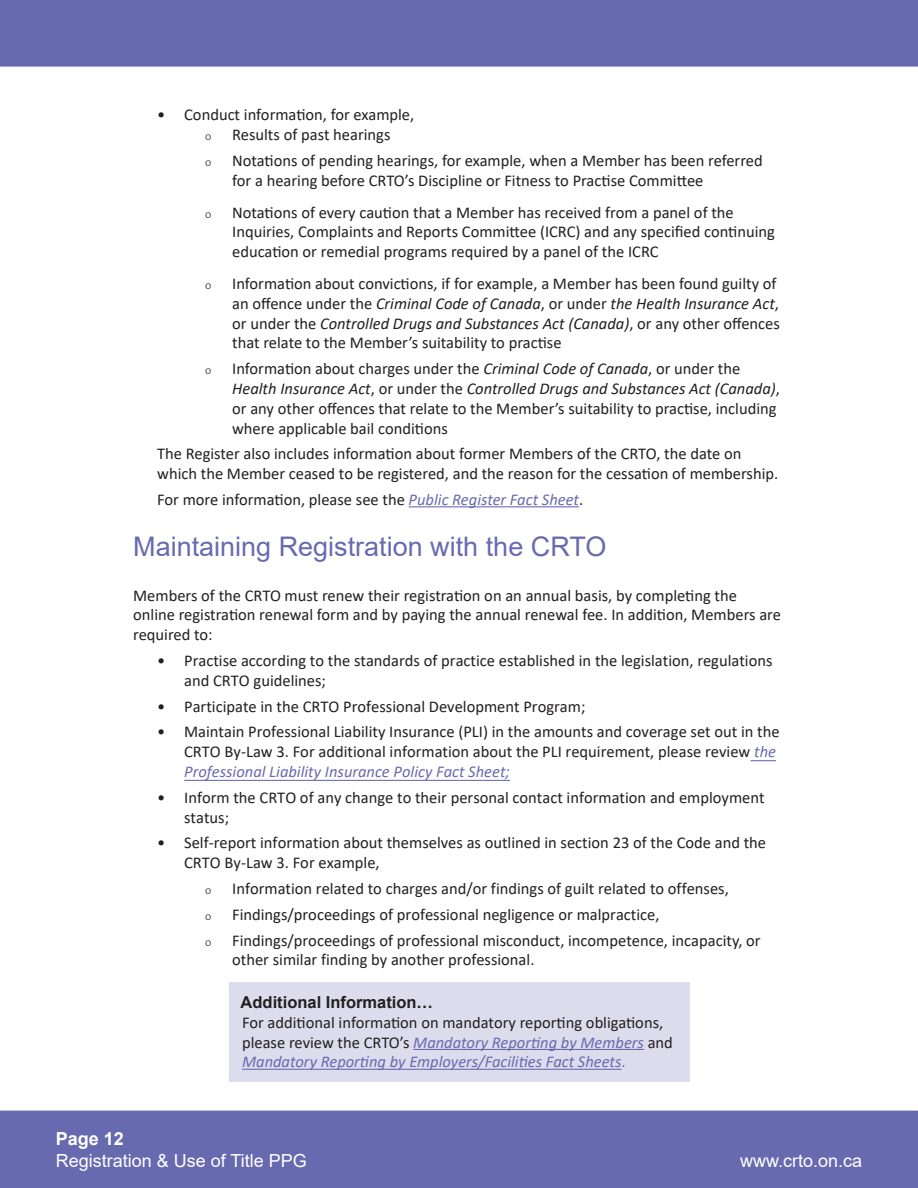
<style>
.page{position:relative;width:918px;height:1188px;background:#fff}
.page>*{position:absolute;margin:0;border:0;box-sizing:border-box;transform-origin:0 0}
.Paragraph_Style_4{font:27px "Arial";color:#686ab0}
.t1{font:18px "Arial";color:#fff}
.t2{font:700 18px "Arial";color:#fff}
.Paragraph_Style_3{font:16.5px/19.8px "Calibri";color:#231f20}
.Paragraph_Style_1{font:700 16.5px "Arial";color:#231f20}
.t3{font:300 12px "Calibri";color:#231f20}
.s1{font-style:italic}
.s2{font-style:italic;color:#686ab0}
.s3{color:#686ab0}
</style>
<div class="page">
<div style="left:1px;top:1px;width:916px;height:65px;background:#686ab0"></div>
<div style="left:0;top:0;width:918px;height:67px;border:2px solid #686ab0"></div>
<div style="left:1px;top:1111px;width:916px;height:76px;background:#686ab0"></div>
<div style="left:0;top:1111px;width:918px;height:77px;border:2px solid #686ab0"></div>
<hr style="left:409px;top:506px;width:170px;height:1px;background:#686ab0">
<div style="left:229px;top:983px;width:460px;height:99px;background:#dcdcec"></div>
<hr style="left:413px;top:1049px;width:231px;height:1px;background:#686ab0">
<hr style="left:242px;top:1069px;width:380px;height:1px;background:#686ab0">
<svg style="left:750px;top:760px;width:26px;height:1px"></svg>
<hr style="left:184px;top:780px;width:326px;height:1px;background:#686ab0">
<p class="Paragraph_Style_3" style="left:157px;top:105px;width:259px">• Conduct information, for example,</p>
<p class="t3" style="left:205px;top:129px;width:8px">o</p>
<p class="Paragraph_Style_3" style="left:232px;top:124px;width:160px">Results of past hearings</p>
<p class="t3" style="left:205px;top:155px;width:8px">o</p>
<p class="Paragraph_Style_3" style="left:232px;top:150px;width:532px">Notations of pending hearings, for example, when a Member has been referred for a hearing before CRTO’s Discipline or Fitness to Practise Committee</p>
<p class="t3" style="left:205px;top:206px;width:8px">o</p>
<p class="Paragraph_Style_3" style="left:232px;top:202px;width:544px">Notations of every caution that a Member has received from a panel of the<br>Inquiries, Complaints and Reports Committee (ICRC) and any specified continuing education or remedial programs required by a panel of the ICRC</p>
<p class="t3" style="left:205px;top:278px;width:8px">o</p>
<p class="Paragraph_Style_3" style="left:232px;top:273px;width:549px">Information about convictions, if for example, a Member has been found guilty of an offence under the <span class="s1">Criminal Code of Canada</span>, or under <span class="s1">the Health Insurance Act</span>, or under the <span class="s1">Controlled Drugs and Substances Act (Canada)</span>, or any other offences that relate to the Member’s suitability to practise</p>
<p class="t3" style="left:205px;top:363px;width:8px">o</p>
<p class="Paragraph_Style_3" style="left:232px;top:358px;width:549px">Information about charges under the <span class="s1">Criminal Code of Canada</span>, or under the <span class="s1">Health Insurance Act</span>, or under the <span class="s1">Controlled Drugs and Substances Act (Canada)</span>, or any other offences that relate to the Member’s suitability to practise, including where applicable bail conditions</p>
<p class="Paragraph_Style_3" style="left:157px;top:444px;width:623px">The Register also includes information about former Members of the CRTO, the date on which the Member ceased to be registered, and the reason for the cessation of membership.</p>
<p class="Paragraph_Style_3" style="left:157px;top:489px;width:428px">For more information, please see the <span class="s2">Public Register Fact Sheet</span>.</p>
<p class="Paragraph_Style_4" style="left:133px;top:528px;width:475px">Maintaining Registration with the CRTO</p>
<p class="Paragraph_Style_3" style="left:133px;top:585px;width:649px">Members of the CRTO must renew their registration on an annual basis, by completing the online registration renewal form and by paying the annual renewal fee. In addition, Members are required to:</p>
<p class="Paragraph_Style_3" style="left:184px;top:650px;width:590px;text-indent:-27px">• Practise according to the standards of practice established in the legislation, regulations and CRTO guidelines;</p>
<p class="Paragraph_Style_3" style="left:157px;top:696px;width:430px">• Participate in the CRTO Professional Development Program;</p>
<p class="Paragraph_Style_3" style="left:184px;top:722px;width:597px;text-indent:-27px">• Maintain Professional Liability Insurance (PLI) in the amounts and coverage set out in the<br>CRTO By-Law 3. For additional information about the PLI requirement, please review <span class="s2">the<br>Professional Liability Insurance Policy Fact Sheet;</span></p>
<p class="Paragraph_Style_3" style="left:184px;top:787px;width:582px;text-indent:-27px">• Inform the CRTO of any change to their personal contact information and employment status;</p>
<p class="Paragraph_Style_3" style="left:184px;top:833px;width:584px;text-indent:-27px">• Self-report information about themselves as outlined in section 23 of the Code and the<br>CRTO By-Law 3. For example,</p>
<p class="t3" style="left:205px;top:883px;width:8px">o</p>
<p class="Paragraph_Style_3" style="left:232px;top:878px;width:498px">Information related to charges and/or findings of guilt related to offenses,</p>
<p class="t3" style="left:205px;top:908px;width:8px">o</p>
<p class="Paragraph_Style_3" style="left:232px;top:904px;width:429px">Findings/proceedings of professional negligence or malpractice,</p>
<p class="t3" style="left:205px;top:934px;width:8px">o</p>
<p class="Paragraph_Style_3" style="left:232px;top:930px;width:530px">Findings/proceedings of professional misconduct, incompetence, incapacity, or other similar finding by another professional.</p>
<p class="Paragraph_Style_1" style="left:241px;top:991px;width:194px">Additional Information…</p>
<p class="Paragraph_Style_3" style="left:242px;top:1012px;width:432px">For additional information on mandatory reporting obligations, please review the CRTO’s <span class="s2">Mandatory Reporting by Members</span> and<br><span class="s2">Mandatory Reporting by Employers/Facilities Fact Sheets</span><span class="s3">.</span></p>
<p class="t2" style="left:56px;top:1126px;width:70px">Page 12</p>
<p class="t1" style="left:56px;top:1148px;width:253px">Registration &amp; Use of Title PPG</p>
<p class="t1" style="left:740px;top:1148px;width:124px">www.crto.on.ca</p>
</div>
